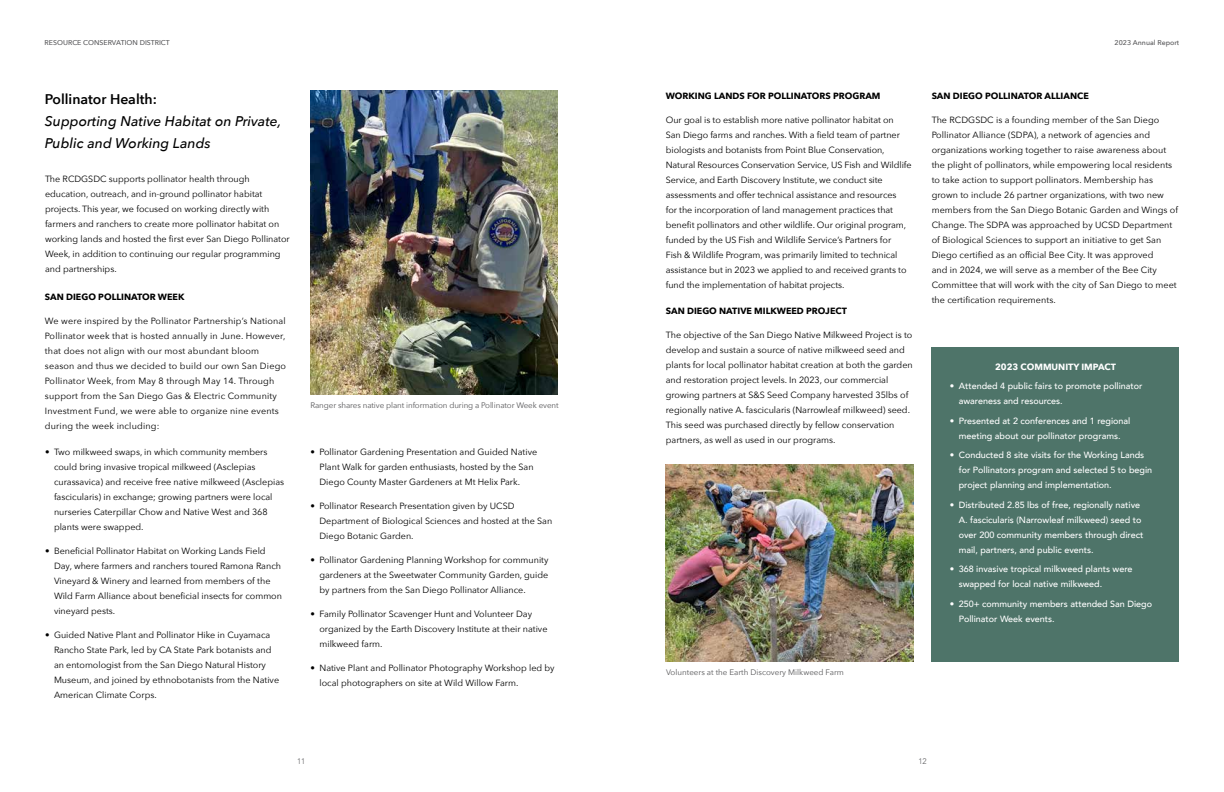
<style>
.page{position:relative;width:1224px;height:792px;background:#fff}
.page>*{position:absolute;margin:0;border:0;box-sizing:border-box;transform-origin:0 0}
.t1{font:italic 500 14px/22px "Avenir Next";color:#000}
.t2{font:600 14px "Avenir Next";color:#000}
.t3{font:9px/15px "Avenir Next";color:#000}
.t4{font:500 9px/15px "Avenir";color:#fff}
.t5{font:9px/15px "Avenir Next";letter-spacing:.02em;color:#000}
.t6{font:700 9px "Avenir Next";color:#000}
.t7{font:700 9px "Avenir Next";color:#fff}
.t8{font:8px "Avenir Next";letter-spacing:-.01em;color:#58585a}
.t9{font:300 8px "Avenir";color:#58585a}
.t10{font:500 7px "Avenir Next";color:#58585a}
.s1{font-family:"Avenir";font-weight:300}
.s2{font-weight:300}
</style>
<div class="page">
<div style="left:932px;top:347px;width:247px;height:315px;background:#4e7469"></div>
<img style="left:666px;top:465px;width:247px;height:197px">
<img style="left:310px;top:90px;width:248px;height:305px">
<p class="t10" style="left:45px;top:36px;width:127px">RESOURCE CONSERVATION DISTRICT</p>
<p class="t10" style="left:1115px;top:36px;width:66px">2023 Annual Report</p>
<h1 class="t2" style="left:45px;top:87px;width:113px">Pollinator Health:</h1>
<h1 class="t1" style="left:45px;top:110px;width:238px">Supporting Native Habitat on Private,<br>Public and Working Lands</h1>
<p class="t3" style="left:45px;top:171px;width:246px">The RCDGSDC supports pollinator health through education, outreach, and in-ground pollinator habitat projects. This year, we focused on working directly with farmers and ranchers to create more pollinator habitat on working lands and hosted the first ever San Diego Pollinator Week, in addition to continuing our regular programming and partnerships.</p>
<p class="t6" style="left:45px;top:289px;width:141px">SAN DIEGO POLLINATOR WEEK</p>
<p class="t5" style="left:45px;top:313px;width:243px">We were inspired by the Pollinator Partnership’s National Pollinator week that is hosted annually in June. However, that does not align with our most abundant bloom season and thus we decided to build our own San Diego Pollinator Week, from May 8 through May 14. Through support from the San Diego Gas &amp; Electric Community Investment Fund, we were able to organize nine events during the week including:</p>
<p class="t3" style="left:54px;top:444px;width:232px;text-indent:-9px"><span class="s1">•</span> Two milkweed swaps, in which community members could bring invasive tropical milkweed (Asclepias curassavica) and receive free native milkweed (Asclepias fascicularis) in exchange; growing partners were local nurseries Caterpillar Chow and Native West and 368 plants were swapped.</p>
<p class="t3" style="left:54px;top:543px;width:230px;text-indent:-9px"><span class="s1">•</span> Beneficial Pollinator Habitat on Working Lands Field Day, where farmers and ranchers toured Ramona Ranch Vineyard &amp; Winery and learned from members of the Wild Farm Alliance about beneficial insects for common vineyard pests.</p>
<p class="t3" style="left:54px;top:627px;width:227px;text-indent:-9px"><span class="s1">•</span> Guided Native Plant and Pollinator Hike in Cuyamaca Rancho State Park, led by CA State Park botanists and an entomologist from the San Diego Natural History Museum, and joined by ethnobotanists from the Native American Climate Corps.</p>
<p class="t8" style="left:310px;top:398px;width:250px">Ranger shares native plant information during a Pollinator Week event</p>
<p class="t3" style="left:320px;top:444px;width:219px;text-indent:-9px"><span class="s1">•</span> Pollinator Gardening Presentation and Guided Native<br>Plant Walk for garden enthusiasts, hosted by the San<br>Diego County Master Gardeners at Mt Helix Park.</p>
<p class="t3" style="left:320px;top:498px;width:234px;text-indent:-9px"><span class="s1">•</span> Pollinator Research Presentation given by UCSD<br>Department of Biological Sciences and hosted at the San<br>Diego Botanic Garden.</p>
<p class="t3" style="left:320px;top:552px;width:231px;text-align:justify;text-indent:-9px"><span class="s1">•</span> Pollinator Gardening Planning Workshop for community gardeners at the Sweetwater Community Garden, guide by partners from the San Diego Pollinator Alliance.</p>
<p class="t3" style="left:320px;top:606px;width:230px;text-indent:-9px"><span class="s1">•</span> Family Pollinator Scavenger Hunt and Volunteer Day organized by the Earth Discovery Institute at their native milkweed farm.</p>
<p class="t3" style="left:320px;top:660px;width:237px;text-indent:-9px"><span class="s1">•</span> Native Plant and Pollinator Photography Workshop led by local photographers on site at Wild Willow Farm.</p>
<p class="t6" style="left:666px;top:88px;width:216px">WORKING LANDS FOR POLLINATORS PROGRAM</p>
<p class="t3" style="left:666px;top:112px;width:247px">Our goal is to establish more native pollinator habitat on<br>San Diego farms and ranches. With a field team of partner biologists and botanists from Point Blue Conservation, Natural Resources Conservation Service, US Fish and Wildlife Service, and Earth Discovery Institute, we conduct site assessments and offer technical assistance and resources<br>for the incorporation of land management practices that benefit pollinators and other wildlife. Our original program, funded by the US Fish and Wildlife Service’s Partners for<br>Fish &amp; Wildlife Program, was primarily limited to technical assistance but in 2023 we applied to and received grants to fund the implementation of habitat projects.</p>
<p class="t6" style="left:666px;top:303px;width:183px">SAN DIEGO NATIVE MILKWEED PROJECT</p>
<p class="t3" style="left:666px;top:327px;width:248px">The objective of the San Diego Native Milkweed Project is to develop and sustain a source of native milkweed seed and plants for local pollinator habitat creation at both the garden and restoration project levels. In 2023, our commercial growing partners at S&amp;S Seed Company harvested 35lbs of regionally native A. fascicularis (Narrowleaf milkweed) seed.<br>This seed was purchased directly by fellow conservation partners, as well as used in our programs.</p>
<p class="t8" style="left:666px;top:665px;width:179px">Volunteers at the Earth Discovery Milkweed Farm</p>
<p class="t6" style="left:932px;top:88px;width:159px">SAN DIEGO POLLINATOR ALLIANCE</p>
<p class="t3" style="left:932px;top:112px;width:248px">The RCDGSDC is a founding member of the San Diego Pollinator Alliance (SDPA), a network of agencies and organizations working together to raise awareness about the plight of pollinators, while empowering local residents to take action to support pollinators. Membership has grown to include 26 partner organizations, with two new members from the San Diego Botanic Garden and Wings of Change. The SDPA was approached by UCSD Department of Biological Sciences to support an initiative to get San Diego certified as an official Bee City. It was approved<br>and in 2024, we will serve as a member of the Bee City Committee that will work with the city of San Diego to meet the certification requirements.</p>
<p class="t7" style="left:995px;top:359px;width:122px">2023 COMMUNITY IMPACT</p>
<p class="t4" style="left:959px;top:378px;width:185px;text-indent:-9px"><span class="s2">•</span> Attended 4 public fairs to promote pollinator awareness and resources.</p>
<p class="t4" style="left:950px;top:413px;width:182px;text-align:center"><span class="s2">•</span> Presented at 2 conferences and 1 regional meeting about our pollinator programs.</p>
<p class="t4" style="left:959px;top:447px;width:195px;text-indent:-9px"><span class="s2">•</span> Conducted 8 site visits for the Working Lands for Pollinators program and selected 5 to begin project planning and implementation.</p>
<p class="t4" style="left:959px;top:497px;width:186px;text-indent:-9px"><span class="s2">•</span> Distributed 2.85 lbs of free, regionally native A. fascicularis (Narrowleaf milkweed) seed to over 200 community members through direct mail, partners, and public events.</p>
<p class="t4" style="left:959px;top:561px;width:175px;text-indent:-9px"><span class="s2">•</span> 368 invasive tropical milkweed plants were swapped for local native milkweed.</p>
<p class="t4" style="left:959px;top:596px;width:195px;text-indent:-9px"><span class="s2">•</span> 250+ community members attended San Diego<br>Pollinator Week events.</p>
<p class="t9" style="left:297px;top:757px;width:10px">11</p>
<p class="t9" style="left:918px;top:756px;width:10px">12</p>
</div>
